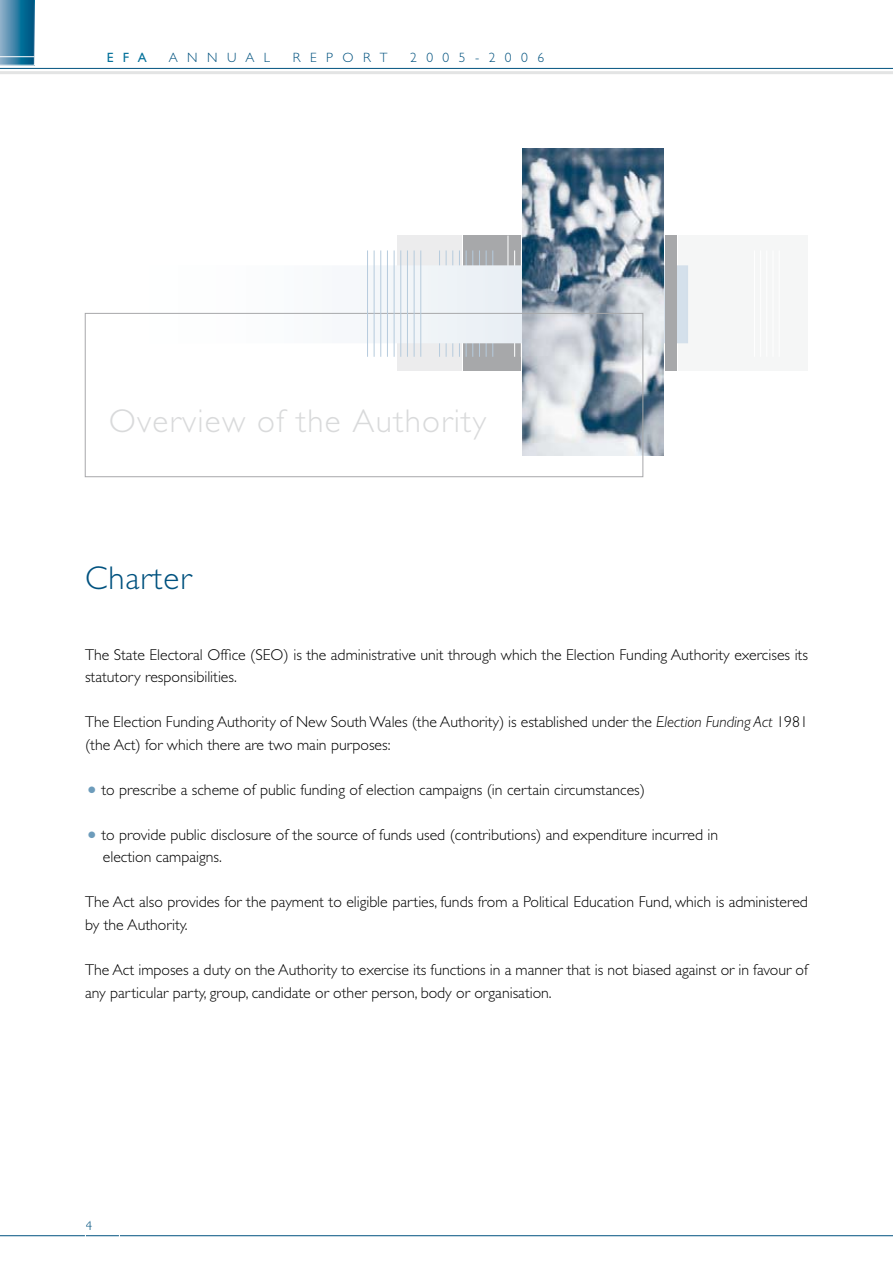
<style>
.page{position:relative;width:893px;height:1263px;background:#fff}
.page>*{position:absolute;margin:0;border:0;box-sizing:border-box;transform-origin:0 0}
.t1{font:300 33px "Gill Sans Std";letter-spacing:.04em;color:#d9dadb}
.t2{font:300 33px "Gill Sans Std";letter-spacing:.03em;color:#00527f}
.t3{font:300 15.75px/22.5px "Gill Sans Std";color:#000}
.t4{font:300 13.5px "Gill Sans Std";letter-spacing:.7em;color:#00527f}
.t5{font:13.5px "Gill Sans Std";color:#07739c}
.s1{font-style:italic}
.s2{font-size:27px;color:#6d9cbb}
</style>
<div class="page">
<svg style="left:0;top:0;width:35px;height:66px;background:#3a82a6"></svg>
<hr style="left:0;top:68px;width:893px;height:1px;background:#00527f">
<hr style="left:0;top:71px;width:893px;height:3px;background:#e3e4e4">
<hr style="left:0;top:1235px;width:893px;height:1px;background:#00527f">
<hr style="left:0;top:56px;width:34px;height:1px;background:#fff">
<div style="left:679px;top:236px;width:129px;height:135px;background:#f5f6f6"></div>
<div style="left:464px;top:236px;width:57px;height:135px;background:#a7a8aa"></div>
<div style="left:397px;top:236px;width:65px;height:135px;background:#ececed"></div>
<hr style="left:514px;top:250px;width:1px;height:107px;background:#fff">
<hr style="left:508px;top:236px;width:1px;height:106px;background:#fff">
<hr style="left:493px;top:250px;width:1px;height:107px;background:#b6cbdd">
<hr style="left:486px;top:250px;width:1px;height:107px;background:#b6cbdd">
<hr style="left:479px;top:250px;width:1px;height:107px;background:#b6cbdd">
<hr style="left:473px;top:250px;width:1px;height:107px;background:#b6cbdd">
<hr style="left:466px;top:250px;width:1px;height:107px;background:#b6cbdd">
<hr style="left:459px;top:250px;width:1px;height:107px;background:#b6cbdd">
<hr style="left:453px;top:250px;width:1px;height:107px;background:#b6cbdd">
<hr style="left:446px;top:250px;width:1px;height:107px;background:#b6cbdd">
<hr style="left:439px;top:250px;width:1px;height:107px;background:#b6cbdd">
<svg style="left:88px;top:268px;width:597px;height:72px"></svg>
<div style="left:85px;top:265px;width:603px;height:78px;border:2px solid #fff"></div>
<hr style="left:779px;top:250px;width:1px;height:107px;background:#fff">
<hr style="left:773px;top:250px;width:1px;height:107px;background:#fff">
<hr style="left:766px;top:250px;width:1px;height:107px;background:#fff">
<hr style="left:760px;top:250px;width:1px;height:107px;background:#fff">
<hr style="left:754px;top:250px;width:1px;height:107px;background:#fff">
<img style="left:523px;top:149px;width:140px;height:306px">
<div style="left:85px;top:313px;width:558px;height:164px;border:1px solid #a7a8aa"></div>
<hr style="left:421px;top:250px;width:1px;height:107px;background:#b6cbdd">
<hr style="left:414px;top:250px;width:1px;height:107px;background:#b6cbdd">
<hr style="left:407px;top:250px;width:1px;height:107px;background:#b6cbdd">
<hr style="left:401px;top:250px;width:1px;height:107px;background:#b6cbdd">
<hr style="left:394px;top:250px;width:1px;height:107px;background:#b6cbdd">
<hr style="left:387px;top:250px;width:1px;height:107px;background:#b6cbdd">
<hr style="left:380px;top:250px;width:1px;height:107px;background:#b6cbdd">
<hr style="left:374px;top:250px;width:1px;height:107px;background:#b6cbdd">
<hr style="left:367px;top:250px;width:1px;height:107px;background:#b6cbdd">
<div style="left:665px;top:236px;width:12px;height:135px;background:#a7a8aa"></div>
<p class="t5" style="left:107px;top:49px;width:42px">EFA</p>
<p class="t4" style="left:169px;top:50px;width:103px">ANNUAL</p>
<p class="t4" style="left:293px;top:50px;width:96px">REPORT</p>
<p class="t4" style="left:410px;top:50px;width:135px">2005-2006</p>
<h1 class="t1" style="left:109px;top:402px;width:379px">Overview of the Authority</h1>
<h1 class="t2" style="left:85px;top:560px;width:108px">Charter</h1>
<p class="t3" style="left:85px;top:644px;width:724px">The State Electoral Office (SEO) is the administrative unit through which the Election Funding Authority exercises its statutory responsibilities.</p>
<p class="t3" style="left:85px;top:711px;width:724px">The Election Funding Authority of New South Wales (the Authority) is established under the <span class="s1">Election Funding Act</span> 1981 (the Act) for which there are two main purposes:</p>
<p class="t3" style="left:85px;top:779px;width:561px"><span class="s2">•</span> to prescribe a scheme of public funding of election campaigns (in certain circumstances)</p>
<p class="t3" style="left:103px;top:824px;width:617px;text-indent:-18px"><span class="s2">•</span> to provide public disclosure of the source of funds used (contributions) and expenditure incurred in election campaigns.</p>
<p class="t3" style="left:85px;top:891px;width:724px">The Act also provides for the payment to eligible parties, funds from a Political Education Fund, which is administered by the Authority.</p>
<p class="t3" style="left:85px;top:959px;width:724px">The Act imposes a duty on the Authority to exercise its functions in a manner that is not biased against or in favour of any particular party, group, candidate or other person, body or organisation.</p>
</div>
